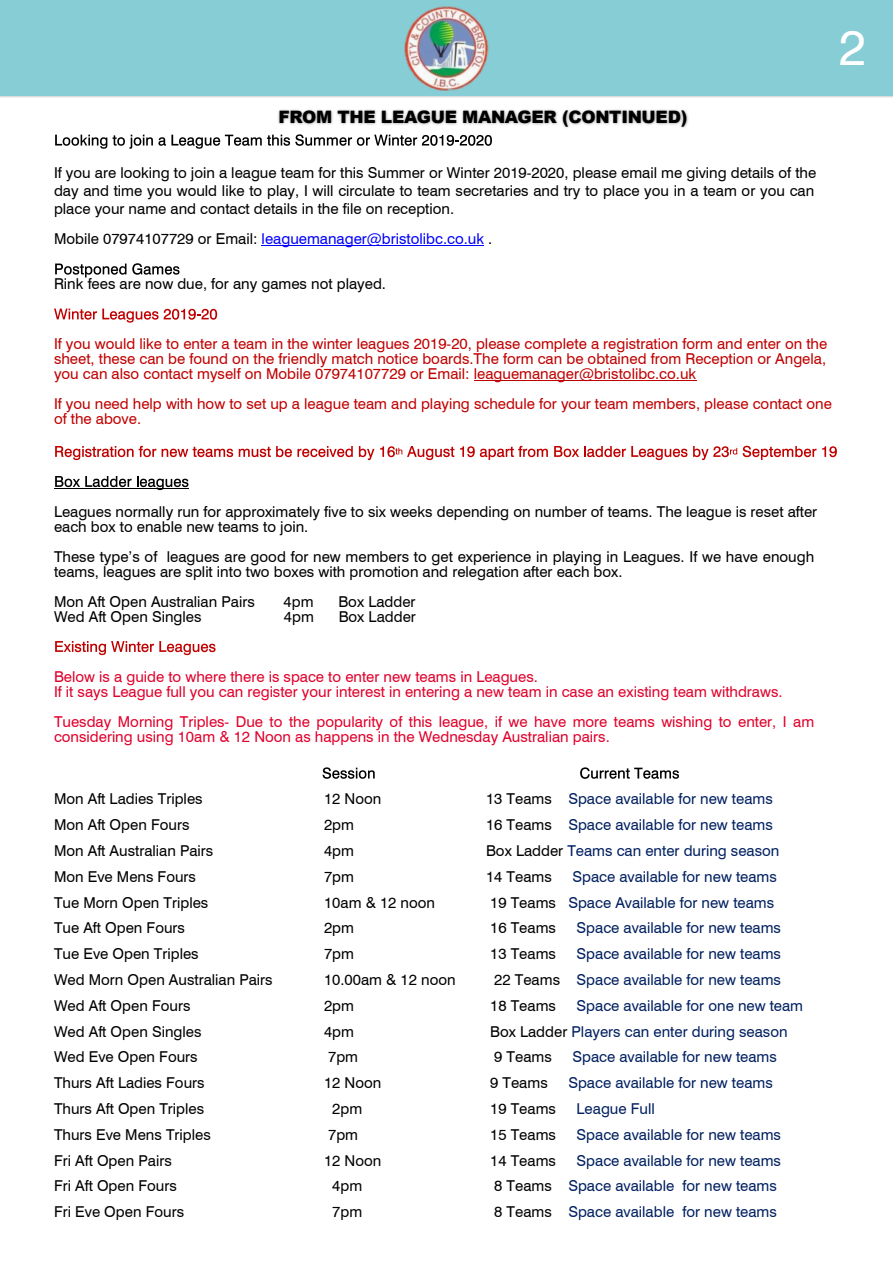
<style>
.page{position:relative;width:893px;height:1263px;background:#fff}
.page>*{position:absolute;margin:0;border:0;box-sizing:border-box;transform-origin:0 0}
.t1{font:49.65px "Swiss 721 BT";color:#fff}
.t2{font:900 17.1px "Arial";letter-spacing:-.02em;color:#000}
.t3{font:15px/18px "Swiss 721 BT";color:#000}
.t4{font:15px "Swiss 721 BT";color:#002060}
.t5{font:15px/15px "Swiss 721 BT";color:#c00000;text-align:justify}
.t6{font:15px/15px "Swiss 721 BT";color:#e1002b}
.t7{font:15px "Swiss 721 BT";color:#00f}
.s1{color:#000}
</style>
<div class="page">
<div style="left:0;top:0;width:893px;height:96px;background:#87cdd6"></div>
<svg style="left:55px;top:135px;width:52px;height:14px"></svg>
<svg style="left:113px;top:134px;width:379px;height:15px"></svg>
<hr style="left:262px;top:246px;width:222px;height:1px;background:#00f">
<svg style="left:55px;top:264px;width:71px;height:13px"></svg>
<svg style="left:132px;top:263px;width:48px;height:12px"></svg>
<svg style="left:54px;top:309px;width:163px;height:14px"></svg>
<hr style="left:474px;top:381px;width:222px;height:1px;background:#c00000">
<svg style="left:55px;top:446px;width:101px;height:14px"></svg>
<svg style="left:162px;top:447px;width:71px;height:10px"></svg>
<svg style="left:239px;top:446px;width:114px;height:11px"></svg>
<svg style="left:359px;top:446px;width:15px;height:14px"></svg>
<svg style="left:380px;top:446px;width:74px;height:14px"></svg>
<svg style="left:460px;top:446px;width:88px;height:14px"></svg>
<svg style="left:554px;top:446px;width:133px;height:14px"></svg>
<svg style="left:693px;top:446px;width:44px;height:14px"></svg>
<svg style="left:743px;top:446px;width:73px;height:14px"></svg>
<svg style="left:822px;top:446px;width:15px;height:11px"></svg>
<svg style="left:55px;top:476px;width:133px;height:14px"></svg>
<hr style="left:54px;top:488px;width:135px;height:1px;background:#000">
<svg style="left:55px;top:641px;width:161px;height:14px"></svg>
<svg style="left:323px;top:767px;width:52px;height:12px"></svg>
<svg style="left:580px;top:767px;width:99px;height:12px"></svg>
<img style="left:404px;top:6px;width:85px;height:84px">
<img style="left:273px;top:109px;width:415px;height:33px">
<h1 class="t1" style="left:839px;top:27px;width:29px">2</h1>
<p class="t2" style="left:278px;top:111px;width:410px">FROM THE LEAGUE MANAGER (CONTINUED)</p>
<p class="t3" style="left:54px;top:166px;width:764px">If you are looking to join a league team for this Summer or Winter 2019-2020, please email me giving details of the day and time you would like to play, I will circulate to team secretaries and try to place you in a team or you can place your name and contact details in the file on reception.</p>
<p class="t7" style="left:54px;top:233px;width:440px"><span class="s1">Mobile 07974107729 or Email:</span> leaguemanager@bristolibc.co.uk <span class="s1">.</span></p>
<p class="t3" style="left:54px;top:276px;width:334px">Rink fees are now due, for any games not played.</p>
<p class="t5" style="left:54px;top:338px;width:775px">If you would like to enter a team in the winter leagues 2019-20, please complete a registration form and enter on the sheet, these can be found on the friendly match notice boards.The form can be obtained from Reception or Angela, you can also contact myself on Mobile 07974107729 or Email: leaguemanager@bristolibc.co.uk</p>
<p class="t5" style="left:54px;top:398px;width:779px">If you need help with how to set up a league team and playing schedule for your team members, please contact one of the above.</p>
<p class="t3" style="left:54px;top:505px;width:765px;line-height:15px">Leagues normally run for approximately five to six weeks depending on number of teams. The league is reset after each box to enable new teams to join.</p>
<p class="t3" style="left:54px;top:550px;width:762px;line-height:15px">These type’s of leagues are good for new members to get experience in playing in Leagues. If we have enough teams, leagues are split into two boxes with promotion and relegation after each box.</p>
<p class="t3" style="left:54px;top:594px;width:202px">Mon Aft Open Australian Pairs</p>
<p class="t3" style="left:284px;top:594px;width:32px">4pm</p>
<p class="t3" style="left:338px;top:594px;width:79px">Box Ladder</p>
<p class="t3" style="left:54px;top:609px;width:149px">Wed Aft Open Singles</p>
<p class="t3" style="left:284px;top:609px;width:32px">4pm</p>
<p class="t3" style="left:339px;top:609px;width:79px">Box Ladder</p>
<p class="t6" style="left:54px;top:670px;width:730px">Below is a guide to where there is space to enter new teams in Leagues.<br>If it says League full you can register your interest in entering a new team in case an existing team withdraws.</p>
<p class="t6" style="left:54px;top:715px;width:762px">Tuesday Morning Triples- Due to the popularity of this league, if we have more teams wishing to enter, I am considering using 10am &amp; 12 Noon as happens in the Wednesday Australian pairs.</p>
<p class="t3" style="left:54px;top:791px;width:150px">Mon Aft Ladies Triples</p>
<p class="t3" style="left:324px;top:791px;width:59px">12 Noon</p>
<p class="t4" style="left:486px;top:793px;width:288px"><span class="s1">13 Teams</span> Space available for new teams</p>
<p class="t3" style="left:54px;top:817px;width:137px">Mon Aft Open Fours</p>
<p class="t3" style="left:324px;top:817px;width:32px">2pm</p>
<p class="t4" style="left:486px;top:819px;width:288px"><span class="s1">16 Teams</span> Space available for new teams</p>
<p class="t3" style="left:54px;top:843px;width:161px">Mon Aft Australian Pairs</p>
<p class="t3" style="left:324px;top:843px;width:32px">4pm</p>
<p class="t4" style="left:486px;top:844px;width:295px"><span class="s1">Box Ladder</span> Teams can enter during season</p>
<p class="t3" style="left:54px;top:869px;width:144px">Mon Eve Mens Fours</p>
<p class="t3" style="left:324px;top:869px;width:32px">7pm</p>
<p class="t3" style="left:486px;top:869px;width:67px">14 Teams</p>
<p class="t4" style="left:572px;top:870px;width:206px">Space available for new teams</p>
<p class="t3" style="left:54px;top:895px;width:156px">Tue Morn Open Triples</p>
<p class="t3" style="left:324px;top:895px;width:113px">10am &amp; 12 noon</p>
<p class="t4" style="left:490px;top:896px;width:286px"><span class="s1">19 Teams</span> Space Available for new teams</p>
<p class="t3" style="left:54px;top:920px;width:133px">Tue Aft Open Fours</p>
<p class="t3" style="left:324px;top:920px;width:32px">2pm</p>
<p class="t3" style="left:490px;top:920px;width:67px">16 Teams</p>
<p class="t4" style="left:577px;top:922px;width:206px">Space available for new teams</p>
<p class="t3" style="left:54px;top:946px;width:146px">Tue Eve Open Triples</p>
<p class="t3" style="left:324px;top:946px;width:32px">7pm</p>
<p class="t3" style="left:490px;top:946px;width:67px">13 Teams</p>
<p class="t4" style="left:577px;top:948px;width:206px">Space available for new teams</p>
<p class="t3" style="left:54px;top:972px;width:220px">Wed Morn Open Australian Pairs</p>
<p class="t3" style="left:324px;top:972px;width:133px">10.00am &amp; 12 noon</p>
<p class="t4" style="left:494px;top:973px;width:288px"><span class="s1">22 Teams</span> Space available for new teams</p>
<p class="t3" style="left:54px;top:998px;width:138px">Wed Aft Open Fours</p>
<p class="t3" style="left:324px;top:998px;width:32px">2pm</p>
<p class="t3" style="left:490px;top:998px;width:67px">18 Teams</p>
<p class="t4" style="left:577px;top:999px;width:228px">Space available for one new team</p>
<p class="t3" style="left:54px;top:1024px;width:149px">Wed Aft Open Singles</p>
<p class="t3" style="left:324px;top:1024px;width:32px">4pm</p>
<p class="t4" style="left:490px;top:1025px;width:299px"><span class="s1">Box Ladder</span> Players can enter during season</p>
<p class="t3" style="left:54px;top:1049px;width:145px">Wed Eve Open Fours</p>
<p class="t3" style="left:328px;top:1049px;width:32px">7pm</p>
<p class="t3" style="left:494px;top:1049px;width:59px">9 Teams</p>
<p class="t4" style="left:572px;top:1051px;width:206px">Space available for new teams</p>
<p class="t3" style="left:54px;top:1075px;width:152px">Thurs Aft Ladies Fours</p>
<p class="t3" style="left:324px;top:1075px;width:59px">12 Noon</p>
<p class="t3" style="left:490px;top:1075px;width:59px">9 Teams</p>
<p class="t4" style="left:568px;top:1077px;width:206px">Space available for new teams</p>
<p class="t3" style="left:54px;top:1101px;width:152px">Thurs Aft Open Triples</p>
<p class="t3" style="left:332px;top:1101px;width:32px">2pm</p>
<p class="t3" style="left:490px;top:1101px;width:67px">19 Teams</p>
<p class="t4" style="left:577px;top:1102px;width:80px">League Full</p>
<p class="t3" style="left:54px;top:1127px;width:158px">Thurs Eve Mens Triples</p>
<p class="t3" style="left:328px;top:1127px;width:32px">7pm</p>
<p class="t3" style="left:490px;top:1127px;width:67px">15 Teams</p>
<p class="t4" style="left:577px;top:1128px;width:206px">Space available for new teams</p>
<p class="t3" style="left:54px;top:1153px;width:119px">Fri Aft Open Pairs</p>
<p class="t3" style="left:324px;top:1153px;width:59px">12 Noon</p>
<p class="t3" style="left:490px;top:1153px;width:67px">14 Teams</p>
<p class="t4" style="left:577px;top:1154px;width:206px">Space available for new teams</p>
<p class="t3" style="left:54px;top:1178px;width:124px">Fri Aft Open Fours</p>
<p class="t3" style="left:332px;top:1178px;width:32px">4pm</p>
<p class="t4" style="left:494px;top:1180px;width:284px"><span class="s1">8 Teams</span> Space available for new teams</p>
<p class="t3" style="left:54px;top:1204px;width:132px">Fri Eve Open Fours</p>
<p class="t3" style="left:332px;top:1204px;width:32px">7pm</p>
<p class="t4" style="left:494px;top:1206px;width:284px"><span class="s1">8 Teams</span> Space available for new teams</p>
</div>
